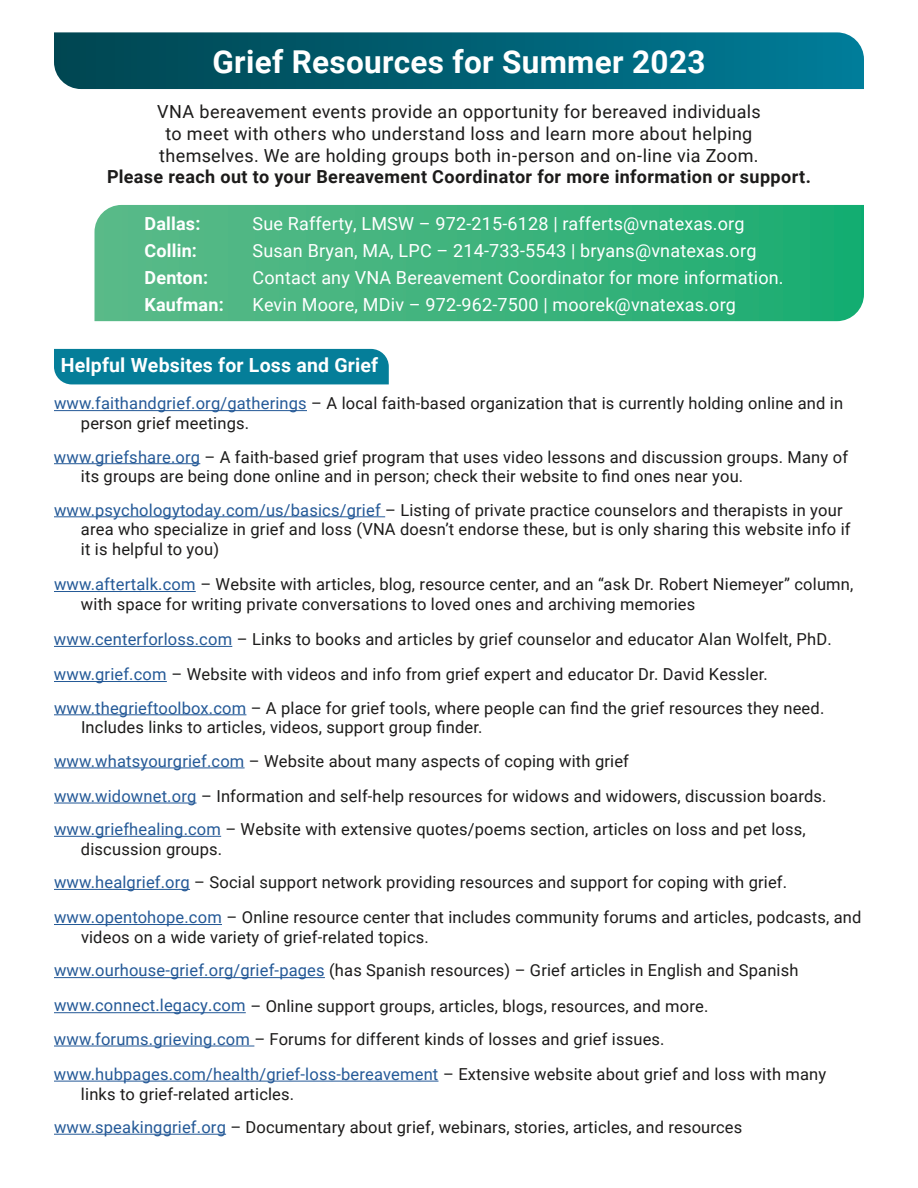
<style>
.page{position:relative;width:918px;height:1188px;background:#fff}
.page>*{position:absolute;margin:0;border:0;box-sizing:border-box;transform-origin:0 0}
.t1{font:700 31.5px "Roboto";letter-spacing:.01em;color:#fff}
.t2{font:700 19.5px "Roboto";letter-spacing:.01em;color:#fff}
.t3{font:18px "Roboto";letter-spacing:.01em;color:#fff}
.t4{font:18px/21.6px "Roboto";letter-spacing:.02em;color:#1c1b1a;text-align:center}
.t5{font:700 18px "Roboto";letter-spacing:.02em;color:#1c1b1a}
.t6{font:700 18px "Roboto";letter-spacing:.01em;color:#fff}
.t7{font:16.5px/19.8px "Roboto";letter-spacing:.01em;color:#1c1b1a}
.s1{color:#245997}
</style>
<div class="page">
<svg style="left:54px;top:32px;width:810px;height:57px;background:#036275"></svg>
<div style="left:54px;top:349px;width:335px;height:35px;background:#057e99"></div>
<hr style="left:54px;top:410px;width:253px;height:1px;background:#245997">
<hr style="left:54px;top:463px;width:146px;height:1px;background:#245997">
<hr style="left:54px;top:516px;width:331px;height:1px;background:#245997">
<hr style="left:54px;top:591px;width:142px;height:1px;background:#245997">
<hr style="left:54px;top:646px;width:178px;height:1px;background:#245997">
<hr style="left:54px;top:681px;width:113px;height:1px;background:#245997">
<hr style="left:54px;top:714px;width:192px;height:1px;background:#245997">
<hr style="left:54px;top:768px;width:191px;height:1px;background:#245997">
<hr style="left:54px;top:803px;width:143px;height:1px;background:#245997">
<hr style="left:54px;top:836px;width:167px;height:1px;background:#245997">
<hr style="left:54px;top:889px;width:136px;height:1px;background:#245997">
<hr style="left:54px;top:924px;width:168px;height:1px;background:#245997">
<hr style="left:54px;top:977px;width:271px;height:1px;background:#245997">
<hr style="left:54px;top:1012px;width:192px;height:1px;background:#245997">
<hr style="left:54px;top:1046px;width:200px;height:1px;background:#245997">
<hr style="left:54px;top:1081px;width:385px;height:1px;background:#245997">
<hr style="left:54px;top:1134px;width:172px;height:1px;background:#245997">
<svg style="left:94px;top:205px;width:770px;height:116px;background:#3fb47f"></svg>
<h1 class="t1" style="left:213px;top:40px;width:494px">Grief Resources for Summer 2023</h1>
<p class="t4" style="left:157px;top:101px;width:605px">VNA bereavement events provide an opportunity for bereaved individuals to meet with others who understand loss and learn more about helping themselves. We are holding groups both in-person and on-line via Zoom.</p>
<p class="t5" style="left:107px;top:164px;width:705px">Please reach out to your Bereavement Coordinator for more information or support.</p>
<p class="t6" style="left:145px;top:211px;width:57px">Dallas:</p>
<p class="t3" style="left:253px;top:211px;width:494px">Sue Rafferty, LMSW – 972-215-6128 | rafferts@vnatexas.org</p>
<p class="t6" style="left:145px;top:238px;width:54px">Collin:</p>
<p class="t3" style="left:253px;top:238px;width:505px">Susan Bryan, MA, LPC – 214-733-5543 | bryans@vnatexas.org</p>
<p class="t6" style="left:145px;top:265px;width:65px">Denton:</p>
<p class="t3" style="left:253px;top:265px;width:533px">Contact any VNA Bereavement Coordinator for more information.</p>
<p class="t6" style="left:145px;top:292px;width:81px">Kaufman:</p>
<p class="t3" style="left:253px;top:292px;width:485px">Kevin Moore, MDiv – 972-962-7500 | moorek@vnatexas.org</p>
<p class="t2" style="left:61px;top:352px;width:319px">Helpful Websites for Loss and Grief</p>
<p class="t7" style="left:81px;top:393px;width:764px;text-indent:-27px"><span class="s1">www.faithandgrief.org/gatherings</span> – A local faith-based organization that is currently holding online and in person grief meetings.</p>
<p class="t7" style="left:81px;top:446px;width:769px;text-indent:-27px"><span class="s1">www.griefshare.org</span> – A faith-based grief program that uses video lessons and discussion groups. Many of its groups are being done online and in person; check their website to find ones near you.</p>
<p class="t7" style="left:81px;top:499px;width:771px;text-indent:-27px"><span class="s1">www.psychologytoday.com/us/basics/grief</span> – Listing of private practice counselors and therapists in your area who specialize in grief and loss (VNA doesn’t endorse these, but is only sharing this website info if it is helpful to you)</p>
<p class="t7" style="left:81px;top:574px;width:774px;text-indent:-27px"><span class="s1">www.aftertalk.com</span> – Website with articles, blog, resource center, and an “ask Dr. Robert Niemeyer” column, with space for writing private conversations to loved ones and archiving memories</p>
<p class="t7" style="left:54px;top:621px;width:779px;line-height:35.1px"><span class="s1">www.centerforloss.com</span> – Links to books and articles by grief counselor and educator Alan Wolfelt, PhD. <span class="s1">www.grief.com</span> – Website with videos and info from grief expert and educator Dr. David Kessler.</p>
<p class="t7" style="left:81px;top:697px;width:745px;text-indent:-27px"><span class="s1">www.thegrieftoolbox.com</span> – A place for grief tools, where people can find the grief resources they need.<br>Includes links to articles, videos, support group finder.</p>
<p class="t7" style="left:54px;top:743px;width:774px;line-height:35.1px"><span class="s1">www.whatsyourgrief.com</span> – Website about many aspects of coping with grief<br><span class="s1">www.widownet.org</span> – Information and self-help resources for widows and widowers, discussion boards.</p>
<p class="t7" style="left:81px;top:819px;width:726px;text-indent:-27px"><span class="s1">www.griefhealing.com</span> – Website with extensive quotes/poems section, articles on loss and pet loss, discussion groups.</p>
<p class="t7" style="left:54px;top:864px;width:809px;line-height:35.1px"><span class="s1">www.healgrief.org</span> – Social support network providing resources and support for coping with grief. <span class="s1">www.opentohope.com</span> – Online resource center that includes community forums and articles, podcasts, and</p>
<p class="t7" style="left:54px;top:920px;width:746px;line-height:33.3px;text-indent:27px">videos on a wide variety of grief-related topics.<br><span class="s1">www.ourhouse-grief.org/grief-pages</span> (has Spanish resources) – Grief articles in English and Spanish</p>
<p class="t7" style="left:54px;top:988px;width:656px;line-height:33.3px"><span class="s1">www.connect.legacy.com</span> – Online support groups, articles, blogs, resources, and more. <span class="s1">www.forums.grieving.com</span> – Forums for different kinds of losses and grief issues.</p>
<p class="t7" style="left:81px;top:1064px;width:747px;text-indent:-27px"><span class="s1">www.hubpages.com/health/grief-loss-bereavement</span> – Extensive website about grief and loss with many links to grief-related articles.</p>
<p class="t7" style="left:54px;top:1117px;width:690px"><span class="s1">www.speakinggrief.org</span> – Documentary about grief, webinars, stories, articles, and resources</p>
</div>
